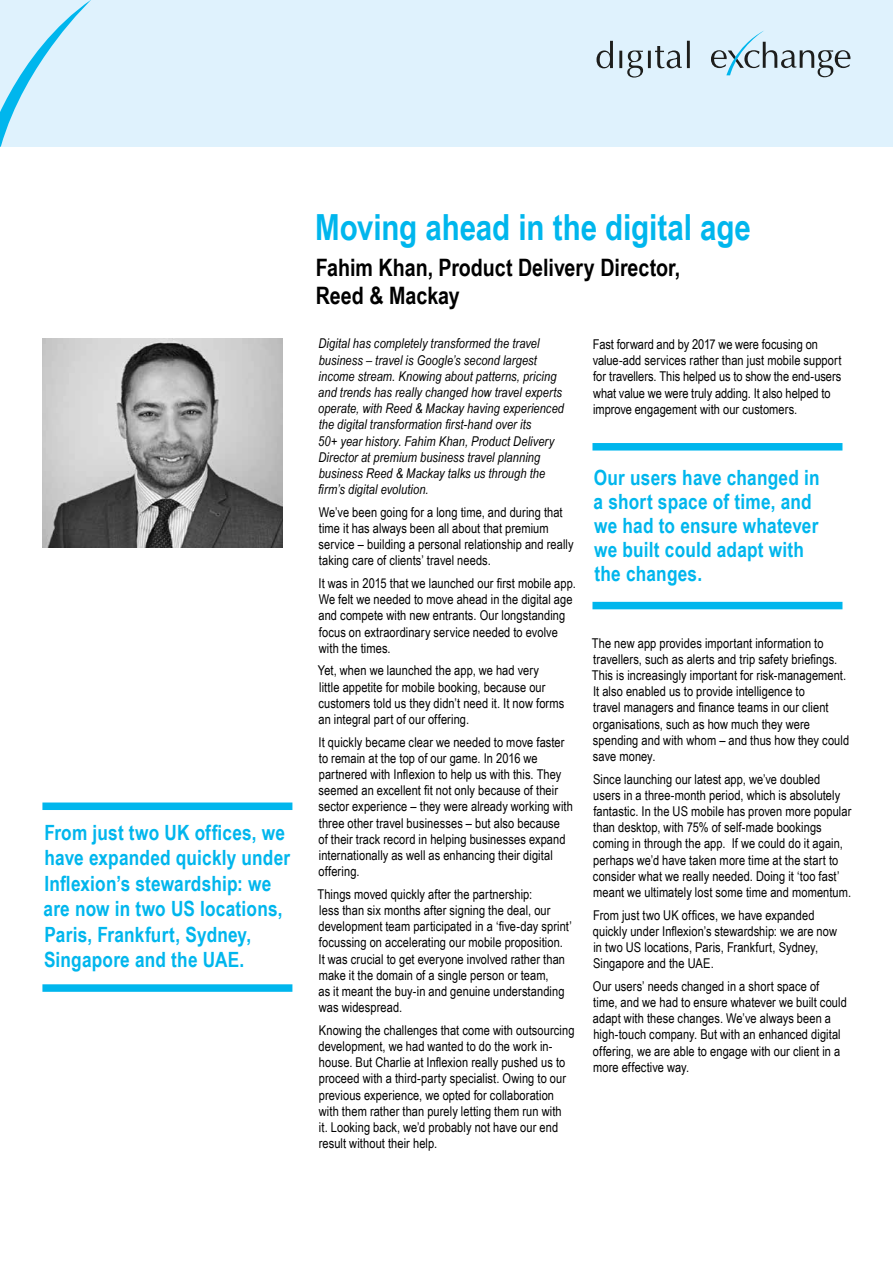
<style>
.page{position:relative;width:893px;height:1263px;background:#fff}
.page>*{position:absolute;margin:0;border:0;box-sizing:border-box;transform-origin:0 0}
.t1{font:700 36px "Arial Narrow";letter-spacing:-.005em;color:#00b6ed}
.t2{font:700 24px/28.8px "Arial Narrow";color:#000}
.t3{font:700 21px/25.5px "Arial Narrow";letter-spacing:.01em;color:#00b6ed}
.t4{font:13.5px/16.2px "Arial Narrow";letter-spacing:.005em;color:#000}
.t5{font:italic 13.5px/16.2px "Arial Narrow";letter-spacing:.005em;color:#000}
</style>
<div class="page">
<img style="left:43px;top:339px;width:240px;height:209px">
<div style="left:0;top:0;width:893px;height:147px;background:#dff2fd"></div>
<svg style="left:0;top:0;width:91px;height:147px"></svg>
<div style="left:592px;top:443px;width:250px;height:7px;background:#00b6ed"></div>
<div style="left:592px;top:602px;width:250px;height:7px;background:#00b6ed"></div>
<div style="left:42px;top:802px;width:250px;height:8px;background:#00b6ed"></div>
<div style="left:42px;top:984px;width:250px;height:8px;background:#00b6ed"></div>
<svg style="left:596px;top:41px;width:17px;height:27px"></svg>
<svg style="left:619px;top:41px;width:71px;height:37px"></svg>
<svg style="left:711px;top:31px;width:140px;height:46px"></svg>
<h3 class="t3" style="left:44px;top:819px;width:248px">From just two UK offices, we have expanded quickly under<br>Inflexion’s stewardship: we are now in two US locations,<br>Paris, Frankfurt, Sydney,<br>Singapore and the UAE.</h3>
<h1 class="t1" style="left:315px;top:207px;width:437px">Moving ahead in the digital age</h1>
<h2 class="t2" style="left:316px;top:252px;width:366px">Fahim Khan, Product Delivery Director,<br>Reed &amp; Mackay</h2>
<p class="t5" style="left:318px;top:336px;width:247px">Digital has completely transformed the travel business – travel is Google’s second largest income stream. Knowing about patterns, pricing and trends has really changed how travel experts operate, with Reed &amp; Mackay having experienced the digital transformation first-hand over its<br>50+ year history. Fahim Khan, Product Delivery Director at premium business travel planning business Reed &amp; Mackay talks us through the firm’s digital evolution.</p>
<p class="t4" style="left:319px;top:503px;width:257px">We’ve been going for a long time, and during that time it has always been all about that premium service – building a personal relationship and really taking care of clients’ travel needs.</p>
<p class="t4" style="left:318px;top:575px;width:259px">It was in 2015 that we launched our first mobile app.<br>We felt we needed to move ahead in the digital age and compete with new entrants. Our longstanding focus on extraordinary service needed to evolve with the times.</p>
<p class="t4" style="left:318px;top:662px;width:248px">Yet, when we launched the app, we had very<br>little appetite for mobile booking, because our customers told us they didn’t need it. It now forms an integral part of our offering.</p>
<p class="t4" style="left:319px;top:733px;width:256px">It quickly became clear we needed to move faster to remain at the top of our game. In 2016 we partnered with Inflexion to help us with this. They seemed an excellent fit not only because of their sector experience – they were already working with three other travel businesses – but also because<br>of their track record in helping businesses expand internationally as well as enhancing their digital offering.</p>
<p class="t4" style="left:317px;top:885px;width:256px">Things moved quickly after the partnership:<br>less than six months after signing the deal, our development team participated in a ‘five-day sprint’ focussing on accelerating our mobile proposition.<br>It was crucial to get everyone involved rather than make it the domain of a single person or team,<br>as it meant the buy-in and genuine understanding was widespread.</p>
<p class="t4" style="left:318px;top:1021px;width:257px">Knowing the challenges that come with outsourcing development, we had wanted to do the work in&shy;house. But Charlie at Inflexion really pushed us to proceed with a third-party specialist. Owing to our previous experience, we opted for collaboration with them rather than purely letting them run with<br>it. Looking back, we’d probably not have our end result without their help.</p>
<p class="t4" style="left:593px;top:336px;width:250px">Fast forward and by 2017 we were focusing on value-add services rather than just mobile support for travellers. This helped us to show the end-users what value we were truly adding. It also helped to improve engagement with our customers.</p>
<h3 class="t3" style="left:594px;top:465px;width:227px;line-height:24px">Our users have changed in a short space of time, and we had to ensure whatever we built could adapt with the changes.</h3>
<p class="t4" style="left:592px;top:634px;width:259px">The new app provides important information to travellers, such as alerts and trip safety briefings.<br>This is increasingly important for risk-management.<br>It also enabled us to provide intelligence to<br>travel managers and finance teams in our client organisations, such as how much they were spending and with whom – and thus how they could save money.</p>
<p class="t4" style="left:593px;top:770px;width:260px">Since launching our latest app, we’ve doubled<br>users in a three-month period, which is absolutely fantastic. In the US mobile has proven more popular than desktop, with 75% of self-made bookings coming in through the app. If we could do it again, perhaps we’d have taken more time at the start to consider what we really needed. Doing it ‘too fast’ meant we ultimately lost some time and momentum.</p>
<p class="t4" style="left:593px;top:906px;width:246px">From just two UK offices, we have expanded quickly under Inflexion’s stewardship: we are now in two US locations, Paris, Frankfurt, Sydney, Singapore and the UAE.</p>
<p class="t4" style="left:593px;top:977px;width:255px">Our users’ needs changed in a short space of time, and we had to ensure whatever we built could adapt with these changes. We’ve always been a high-touch company. But with an enhanced digital offering, we are able to engage with our client in a more effective way.</p>
</div>
